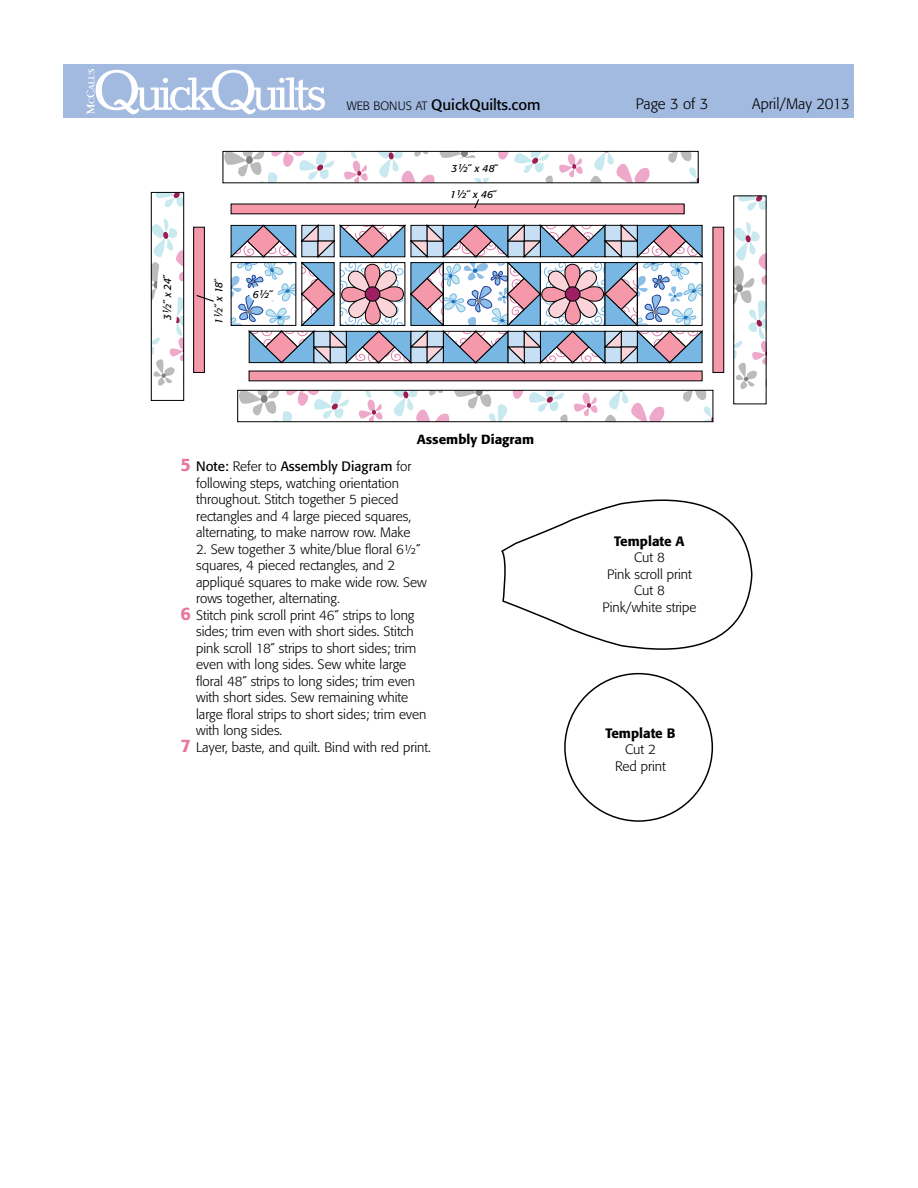
<style>
.page{position:relative;width:918px;height:1188px;background:#fff}
.page>*{position:absolute;margin:0;border:0;box-sizing:border-box;transform-origin:0 0}
.t1{font:300 15px "Formata";color:#000}
.t2{font:15px "Formata";color:#000}
.t3{font:300 13.5px/16.5px "Formata";color:#000;text-align:center}
.t4{font:500 13.5px "Formata";color:#000}
.t5{font:500 13.05px "Formata";color:#000}
.t6{font:italic 10.5px "Formata";color:#000}
.t7{font:italic 10.2px "Formata";color:#000}
.s1{font-family:"Formata Italic Expert";font-style:normal;font-size:12px}
.s2{font-family:"Formata Italic Expert";font-style:normal;font-size:11.7px}
.s3{font-weight:300;font-size:12px}
.s4{font-weight:500;font-size:18px;color:#e9789e}
.s5{font-weight:400}
.s6{font-family:"Formata Light Expert";font-weight:400}
</style>
<div class="page">
<svg style="left:501px;top:500px;width:252px;height:322px"></svg>
<svg style="left:153px;top:194px;width:29px;height:192px"></svg>
<div style="left:151px;top:192px;width:33px;height:209px;border:1px solid #000"></div>
<div style="left:231px;top:204px;width:453px;height:10px;background:#f598aa"></div>
<svg style="left:225px;top:153px;width:472px;height:28px"></svg>
<div style="left:223px;top:151px;width:476px;height:32px;border:1px solid #000"></div>
<div style="left:157px;top:248px;width:21px;height:98px;background:#fff;border-radius:50%"></div>
<div style="left:193px;top:227px;width:12px;height:146px;background:#f598aa;border:1px solid #000"></div>
<svg style="left:196px;top:294px;width:18px;height:9px"></svg>
<svg style="left:230px;top:224px;width:474px;height:140px"></svg>
<svg style="left:735px;top:198px;width:30px;height:191px"></svg>
<div style="left:733px;top:196px;width:34px;height:208px;border:1px solid #000"></div>
<svg style="left:231px;top:262px;width:65px;height:64px"></svg>
<div style="left:249px;top:285px;width:29px;height:18px;background:#fff;border-radius:50%"></div>
<div style="left:713px;top:227px;width:11px;height:146px;background:#f598aa;border:1px solid #000"></div>
<svg style="left:237px;top:390px;width:476px;height:32px"></svg>
<div style="left:425px;top:158px;width:100px;height:20px;background:#fff;border-radius:50%"></div>
<svg style="left:473px;top:199px;width:7px;height:10px"></svg>
<div style="left:249px;top:371px;width:453px;height:10px;background:#f598aa"></div>
<div style="left:64px;top:64px;width:790px;height:54px;background:#a2b9e0"></div>
<svg style="left:87px;top:69px;width:238px;height:45px"></svg>
<p class="t6" style="left:161px;top:320px;width:48px;rotate:-90deg">3<span class="s1">½</span>˝ x 24˝</p>
<p class="t6" style="left:212px;top:324px;width:48px;rotate:-90deg">1<span class="s1">½</span>˝ x 18˝</p>
<p class="t7" style="left:253px;top:288px;width:22px">6<span class="s2">½</span>˝</p>
<p class="t1" style="left:741px;top:92px;width:99px">April/May 2013</p>
<p class="t2" style="left:347px;top:95px;width:195px"><span class="s3">WEB BONUS AT</span> QuickQuilts.com</p>
<p class="t1" style="left:636px;top:95px;width:74px">Page 3 of 3</p>
<p class="t1" style="left:752px;top:95px;width:99px">April/May 2013</p>
<p class="t7" style="left:451px;top:162px;width:48px">3<span class="s2">½</span>˝ x 48˝</p>
<p class="t7" style="left:450px;top:188px;width:48px">1<span class="s2">½</span>˝ x 46˝</p>
<p class="t5" style="left:417px;top:431px;width:119px">Assembly Diagram</p>
<p class="t3" style="left:196px;top:459px;width:217px;text-align:left;text-indent:-16px"><span class="s4">5</span> <span class="s5">Note:</span> Refer to <span class="s5">Assembly Diagram</span> for following steps, watching orientation throughout. Stitch together 5 pieced rectangles and 4 large pieced squares, alternating, to make narrow row. Make</p>
<p class="t3" style="left:196px;top:541px;width:226px">2. Sew together 3 white/blue floral 6<span class="s6">H</span>˝</p>
<p class="t3" style="left:196px;top:558px;width:201px">squares, 4 pieced rectangles, and 2</p>
<p class="t3" style="left:196px;top:574px;width:232px">appliqué squares to make wide row. Sew</p>
<p class="t3" style="left:196px;top:591px;width:145px">rows together, alternating.</p>
<p class="t3" style="left:180px;top:607px;width:236px"><span class="s4">6</span> Stitch pink scroll print 46˝ strips to long</p>
<p class="t3" style="left:196px;top:624px;width:219px">sides; trim even with short sides. Stitch</p>
<p class="t3" style="left:196px;top:640px;width:222px">pink scroll 18˝ strips to short sides; trim</p>
<p class="t3" style="left:196px;top:657px;width:212px">even with long sides. Sew white large</p>
<p class="t3" style="left:196px;top:673px;width:221px">floral 48˝ strips to long sides; trim even</p>
<p class="t3" style="left:196px;top:690px;width:214px">with short sides. Sew remaining white</p>
<p class="t3" style="left:196px;top:706px;width:232px">large floral strips to short sides; trim even</p>
<p class="t3" style="left:196px;top:723px;width:88px">with long sides.</p>
<p class="t3" style="left:180px;top:739px;width:252px"><span class="s4">7</span> Layer, baste, and quilt. Bind with red print.</p>
<p class="t4" style="left:614px;top:533px;width:72px">Template A</p>
<p class="t3" style="left:602px;top:550px;width:95px">Cut 8<br>Pink scroll print<br>Cut 8<br>Pink/white stripe</p>
<p class="t4" style="left:605px;top:725px;width:72px">Template B</p>
<p class="t3" style="left:615px;top:742px;width:52px">Cut 2<br>Red print</p>
</div>
